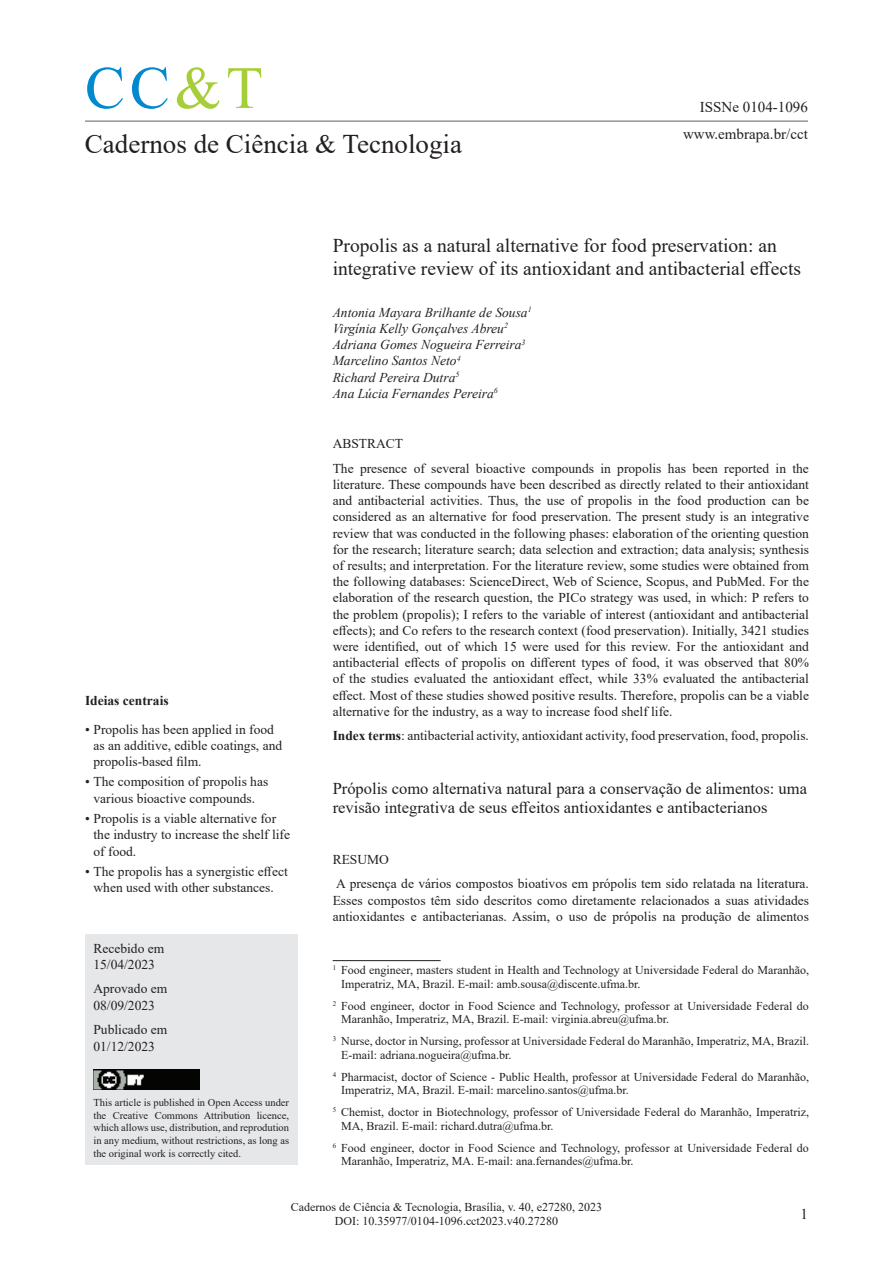
<style>
.page{position:relative;width:893px;height:1263px;background:#fff}
.page>*{position:absolute;margin:0;border:0;box-sizing:border-box;transform-origin:0 0}
.t1{font:60px "Times New Roman";color:#0089cf}
.t2{font:27px "Times New Roman";color:#231f20}
.t3{font:19.5px/23.4px "Times New Roman";color:#231f20}
.t4{font:16.5px/19.5px "Times New Roman";color:#231f20}
.t5{font:15px/26.5px "Times New Roman";color:#231f20;text-align:right}
.t6{font:13.5px/16.2px "Times New Roman";color:#231f20}
.t7{font:italic 13.5px/16.2px "Times New Roman";color:#231f20}
.t8{font:700 13.5px "Times New Roman";color:#231f20}
.t9{font:12px/13.5px "Times New Roman";color:#231f20}
.t10{font:10.5px/12.6px "Times New Roman";color:#231f20;text-align:justify}
.s1{color:#a6ce39}
.s2{font-weight:700}
</style>
<div class="page">
<hr style="left:85px;top:120px;width:723px;height:2px;background:#939598">
<div style="left:85px;top:935px;width:213px;height:230px;background:#e6e7e9"></div>
<img style="left:93px;top:1069px;width:107px;height:20px">
<hr style="left:333px;top:960px;width:108px;height:1px;background:#231f20">
<h1 class="t1" style="left:85px;top:46px;width:179px">CC<span class="s1">&amp;T</span></h1>
<h2 class="t2" style="left:85px;top:125px;width:379px">Cadernos de Ciência &amp; Tecnologia</h2>
<p class="t5" style="left:683px;top:94px;width:126px">ISSNe 0104-1096 www.embrapa.br/cct</p>
<p class="t8" style="left:85px;top:690px;width:85px">Ideias centrais</p>
<p class="t6" style="left:94px;top:720px;width:190px;text-indent:-9px">• Propolis has been applied in food as an additive, edible coatings, and propolis-based film.</p>
<p class="t6" style="left:85px;top:773px;width:185px;text-align:center">• The composition of propolis has various bioactive compounds.</p>
<p class="t6" style="left:94px;top:810px;width:198px;text-indent:-9px">• Propolis is a viable alternative for the industry to increase the shelf life of food.</p>
<p class="t6" style="left:85px;top:863px;width:204px;text-align:center">• The propolis has a synergistic effect when used with other substances.</p>
<p class="t6" style="left:93px;top:939px;width:72px">Recebido em<br>15/04/2023</p>
<p class="t6" style="left:93px;top:980px;width:75px">Aprovado em<br>08/09/2023</p>
<p class="t6" style="left:93px;top:1021px;width:75px">Publicado em<br>01/12/2023</p>
<p class="t10" style="left:93px;top:1096px;width:197px">This article is published in Open Access under the Creative Commons Attribution licence, which allows use, distribution, and reprodution in any medium, without restrictions, as long as the original work is correctly cited.</p>
<h3 class="t3" style="left:333px;top:233px;width:470px">Propolis as a natural alternative for food preservation: an integrative review of its antioxidant and antibacterial effects</h3>
<p class="t7" style="left:333px;top:304px;width:200px">Antonia Mayara Brilhante de Sousa<sup>1<br></sup>Virgínia Kelly Gonçalves Abreu<sup>2<br></sup>Adriana Gomes Nogueira Ferreira<sup>3<br></sup>Marcelino Santos Neto<sup>4<br></sup>Richard Pereira Dutra<sup>5</sup><sup>5<br></sup>Ana Lúcia Fernandes Pereira<sup>6</sup></p>
<p class="t6" style="left:333px;top:431px;width:478px;line-height:24.8px">ABSTRACT<br>The presence of several bioactive compounds in propolis has been reported in the</p>
<p class="t6" style="left:333px;top:476px;width:478px;text-align:justify">literature. These compounds have been described as directly related to their antioxidant and antibacterial activities. Thus, the use of propolis in the food production can be considered as an alternative for food preservation. The present study is an integrative review that was conducted in the following phases: elaboration of the orienting question for the research; literature search; data selection and extraction; data analysis; synthesis of results; and interpretation. For the literature review, some studies were obtained from the following databases: ScienceDirect, Web of Science, Scopus, and PubMed. For the elaboration of the research question, the PICo strategy was used, in which: P refers to the problem (propolis); I refers to the variable of interest (antioxidant and antibacterial effects); and Co refers to the research context (food preservation). Initially, 3421 studies were identified, out of which 15 were used for this review. For the antioxidant and antibacterial effects of propolis on different types of food, it was observed that 80% of the studies evaluated the antioxidant effect, while 33% evaluated the antibacterial effect. Most of these studies showed positive results. Therefore, propolis can be a viable alternative for the industry, as a way to increase food shelf life.</p>
<p class="t6" style="left:333px;top:727px;width:478px"><span class="s2">Index terms</span>: antibacterial activity, antioxidant activity, food preservation, food, propolis.</p>
<p class="t4" style="left:333px;top:778px;width:476px">Própolis como alternativa natural para a conservação de alimentos: uma revisão integrativa de seus effeitos antioxidantes e antibacterianos</p>
<p class="t6" style="left:333px;top:846px;width:478px;line-height:24.8px">RESUMO<br>A presença de vários compostos bioativos em própolis tem sido relatada na literatura.</p>
<p class="t6" style="left:333px;top:891px;width:478px">Esses compostos têm sido descritos como diretamente relacionados a suas atividades antioxidantes e antibacterianas. Assim, o uso de própolis na produção de alimentos</p>
<p class="t9" style="left:341px;top:963px;width:469px;text-indent:-9px"><sup>1</sup> Food engineer, masters student in Health and Technology at Universidade Federal do Maranhão,<br>Imperatriz, MA, Brazil. E-mail: amb.sousa@discente.ufma.br.</p>
<p class="t9" style="left:341px;top:998px;width:469px;text-indent:-9px"><sup>2</sup> Food engineer, doctor in Food Science and Technology, professor at Universidade Federal do<br>Maranhão, Imperatriz, MA, Brazil. E-mail: virginia.abreu@ufma.br.</p>
<p class="t9" style="left:341px;top:1034px;width:469px;text-indent:-9px"><sup>3</sup> Nurse, doctor in Nursing, professor at Universidade Federal do Maranhão, Imperatriz, MA, Brazil.<br>E-mail: adriana.nogueira@ufma.br.</p>
<p class="t9" style="left:341px;top:1069px;width:469px;text-indent:-9px"><sup>4</sup> Pharmacist, doctor of Science - Public Health, professor at Universidade Federal do Maranhão,<br>Imperatriz, MA, Brazil. E-mail: marcelino.santos@ufma.br.</p>
<p class="t9" style="left:341px;top:1105px;width:469px;text-indent:-9px"><sup>5</sup> Chemist, doctor in Biotechnology, professor of Universidade Federal do Maranhão, Imperatriz,<br>MA, Brazil. E-mail: richard.dutra@ufma.br.</p>
<p class="t9" style="left:341px;top:1140px;width:469px;text-indent:-9px"><sup>6</sup> Food engineer, doctor in Food Science and Technology, professor at Universidade Federal do<br>Maranhão, Imperatriz, MA. E-mail: ana.fernandes@ufma.br.</p>
<p class="t9" style="left:291px;top:1199px;width:313px;line-height:14.4px;text-align:center">Cadernos de Ciência &amp; Tecnologia, Brasília, v. 40, e27280, 2023<br>DOI: 10.35977/0104-1096.cct2023.v40.27280</p>
<p class="t5" style="left:800px;top:1200px;width:9px">1</p>
</div>
